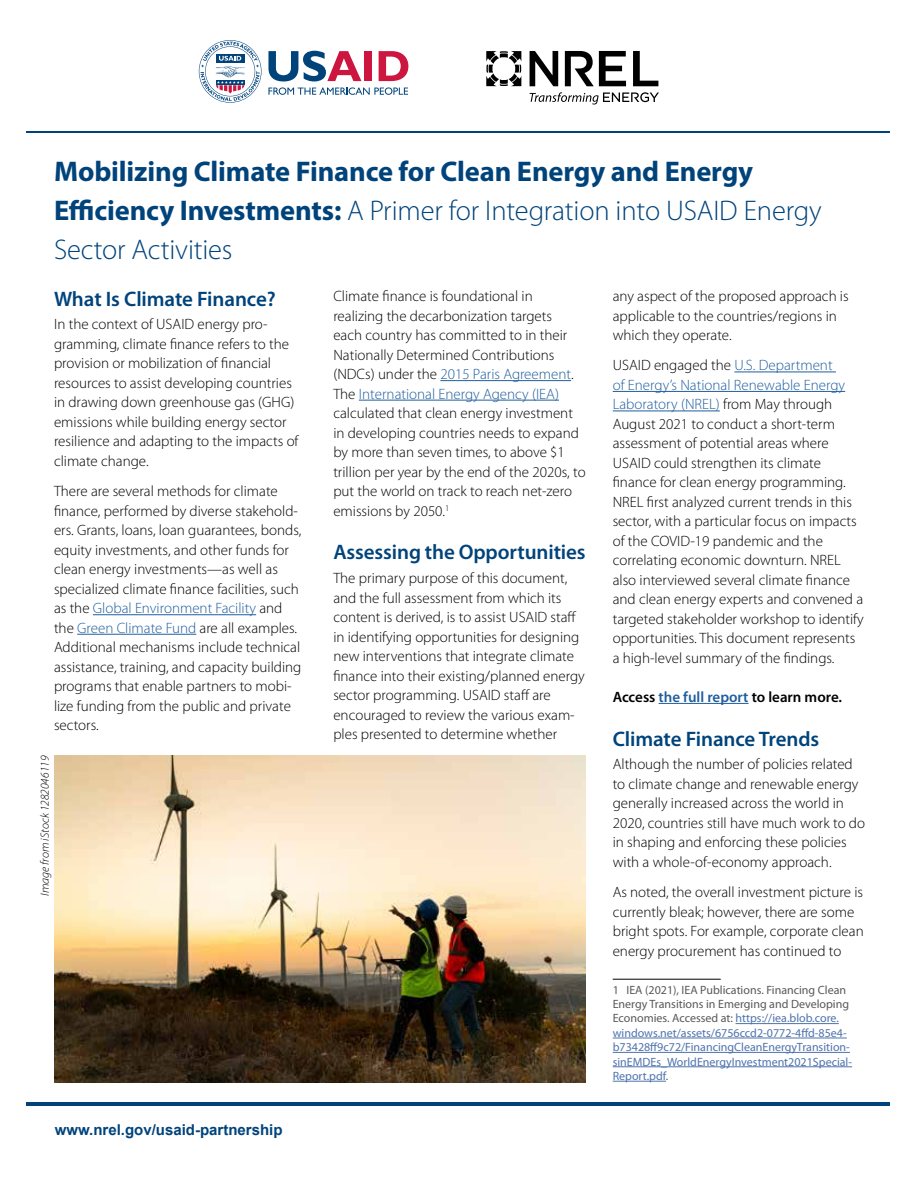
<style>
.page{position:relative;width:918px;height:1188px;background:#fff}
.page>*{position:absolute;margin:0;border:0;box-sizing:border-box;transform-origin:0 0}
.t1{font:700 28.5px/39px "Myriad Pro";letter-spacing:-.005em;color:#00437b}
.t2{font:300 28.5px "Myriad Pro";letter-spacing:-.005em;color:#00437b}
.t3{font:600 21px "Myriad Pro";letter-spacing:-.005em;color:#00437b}
.t4{font:300 15px/19.5px "Myriad Pro";color:#000}
.t5{font:600 15px "Myriad Pro";color:#000}
.t6{font:700 15px "Arial";color:#00437b}
.t7{font:12px/14.4px "Myriad Pro";color:#4f73ad}
.t8{font:italic 300 12px "Myriad Pro";color:#000}
.s1{font-weight:300}
.s2{color:#215e9e}
.s3{color:#58595b}
</style>
<div class="page">
<hr style="left:26px;top:132px;width:864px;height:1px;background:#00437b">
<hr style="left:26px;top:1103px;width:864px;height:3px;background:#00437b">
<hr style="left:613px;top:979px;width:108px;height:1px;background:#000">
<hr style="left:93px;top:614px;width:163px;height:1px;background:#215e9e">
<hr style="left:77px;top:634px;width:119px;height:1px;background:#215e9e">
<hr style="left:440px;top:380px;width:131px;height:1px;background:#215e9e">
<hr style="left:359px;top:400px;width:200px;height:1px;background:#215e9e">
<hr style="left:734px;top:372px;width:102px;height:1px;background:#215e9e">
<hr style="left:613px;top:391px;width:232px;height:1px;background:#215e9e">
<hr style="left:613px;top:411px;width:107px;height:1px;background:#215e9e">
<hr style="left:659px;top:703px;width:90px;height:1px;background:#215e9e">
<hr style="left:736px;top:1023px;width:103px;height:1px;background:#4f73ad">
<hr style="left:613px;top:1038px;width:234px;height:1px;background:#4f73ad">
<hr style="left:613px;top:1052px;width:237px;height:1px;background:#4f73ad">
<hr style="left:613px;top:1066px;width:239px;height:1px;background:#4f73ad">
<hr style="left:613px;top:1081px;width:53px;height:1px;background:#4f73ad">
<svg style="left:268px;top:87px;width:140px;height:8px"></svg>
<svg style="left:268px;top:51px;width:93px;height:30px"></svg>
<div style="left:365px;top:51px;width:7px;height:30px;background:#cd163f"></div>
<svg style="left:379px;top:51px;width:29px;height:30px"></svg>
<svg style="left:199px;top:40px;width:62px;height:63px"></svg>
<svg style="left:486px;top:51px;width:35px;height:35px"></svg>
<svg style="left:530px;top:51px;width:28px;height:35px"></svg>
<svg style="left:565px;top:51px;width:61px;height:35px"></svg>
<svg style="left:633px;top:51px;width:25px;height:35px"></svg>
<svg style="left:530px;top:92px;width:129px;height:13px"></svg>
<img style="left:55px;top:756px;width:531px;height:327px">
<h2 class="t1" style="left:54px;top:151px;width:769px">Mobilizing Climate Finance for Clean Energy and Energy<br>Efciency Investments: <span class="s1">A Primer for Integration into USAID Energy</span></h2>
<h2 class="t2" style="left:54px;top:233px;width:180px">Sector Activities</h2>
<h3 class="t3" style="left:54px;top:285px;width:223px">What Is Climate Finance?</h3>
<p class="t4" style="left:54px;top:315px;width:247px">In the context of USAID energy pro&shy;gramming, climate fnance refers to the provision or mobilization of fnancial resources to assist developing countries in drawing down greenhouse gas (GHG) emissions while building energy sector resilience and adapting to the impacts of climate change.</p>
<p class="t4" style="left:54px;top:481px;width:249px">There are several methods for climate fnance, performed by diverse stakehold&shy;ers. Grants, loans, loan guarantees, bonds, equity investments, and other funds for clean energy investments—as well as specialized climate fnance facilities, such as the <span class="s2">Global Environment Facility</span> and the <span class="s2">Green Climate Fund</span> are all examples.<br>Additional mechanisms include technical assistance, training, and capacity building programs that enable partners to mobi&shy;lize funding from the public and private sectors.</p>
<p class="t4" style="left:333px;top:286px;width:254px">Climate fnance is foundational in realizing the decarbonization targets<br>each country has committed to in their Nationally Determined Contributions (NDCs) under the <span class="s2">2015 Paris Agreement</span>.<br>The <span class="s2">International Energy Agency (IEA) </span>calculated that clean energy investment in developing countries needs to expand by more than seven times, to above $1 trillion per year by the end of the 2020s, to put the world on track to reach net-zero emissions by 2050.<sup>1</sup></p>
<h3 class="t3" style="left:333px;top:539px;width:254px">Assessing the Opportunities</h3>
<p class="t4" style="left:333px;top:568px;width:253px">The primary purpose of this document, and the full assessment from which its content is derived, is to assist USAID staf in identifying opportunities for designing new interventions that integrate climate fnance into their existing/planned energy sector programming. USAID staf are encouraged to review the various exam&shy;ples presented to determine whether</p>
<p class="t4" style="left:613px;top:286px;width:238px">any aspect of the proposed approach is applicable to the countries/regions in which they operate.</p>
<p class="t4" style="left:613px;top:356px;width:253px">USAID engaged the <span class="s2">U.S. Department<br>of Energy’s National Renewable Energy Laboratory (NREL)</span> from May through August 2021 to conduct a short-term assessment of potential areas where USAID could strengthen its climate fnance for clean energy programming.<br>NREL frst analyzed current trends in this sector, with a particular focus on impacts of the COVID-19 pandemic and the correlating economic downturn. NREL also interviewed several climate fnance and clean energy experts and convened a targeted stakeholder workshop to identify opportunities. This document represents a high-level summary of the fndings.</p>
<p class="t5" style="left:613px;top:687px;width:231px">Access <span class="s2">the full report</span> to learn more.</p>
<h3 class="t3" style="left:613px;top:725px;width:208px">Climate Finance Trends</h3>
<p class="t4" style="left:613px;top:755px;width:254px">Although the number of policies related to climate change and renewable energy generally increased across the world in 2020, countries still have much work to do in shaping and enforcing these policies with a whole-of-economy approach.</p>
<p class="t4" style="left:613px;top:882px;width:253px">As noted, the overall investment picture is currently bleak; however, there are some bright spots. For example, corporate clean energy procurement has continued to</p>
<p class="t7" style="left:613px;top:982px;width:241px"><span class="s3">1 IEA (2021), IEA Publications. Financing Clean Energy Transitions in Emerging and Developing Economies. Accessed at:</span> https://iea.blob.core. windows.net/assets/6756ccd2-0772-4fd-85e4- b73428f9c72/FinancingCleanEnergyTransition&shy;sinEMDEs_WorldEnergyInvestment2021Special-Report.pdf<span class="s3">.</span></p>
<p class="t8" style="left:38px;top:896px;width:142px;rotate:-90deg">Image from iStock 1282046119</p>
<p class="t6" style="left:55px;top:1120px;width:229px">www.nrel.gov/usaid-partnership</p>
</div>
